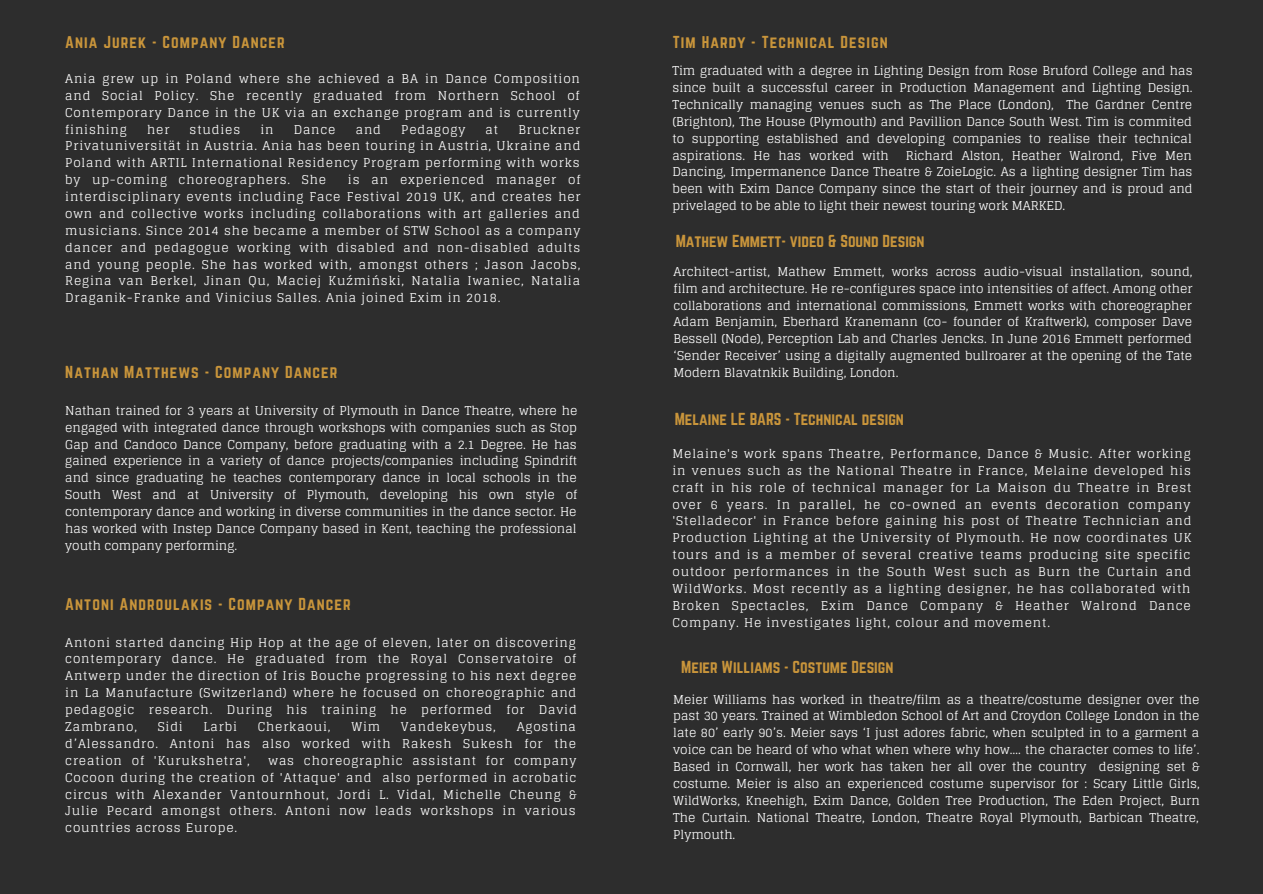
<style>
.page{position:relative;width:1263px;height:894px;background:#fff}
.page>*{position:absolute;margin:0;border:0;box-sizing:border-box;transform-origin:0 0}
.t1{font:15.15px "Norwester";letter-spacing:.07em;color:#c9953b}
.t2{font:15.15px "Norwester";color:#c9953b}
.t3{font:12.3px/16.8px "Glegoo";color:#fff;text-align:justify}
.t4{font:12.15px/16.8px "Glegoo";letter-spacing:.07em;color:#fff;text-align:justify}
</style>
<div class="page">
<div style="left:0;top:0;width:1263px;height:893px;background:#2d2d2d"></div>
<p class="t1" style="left:65px;top:35px;width:221px">Ania Jurek - Company Dancer</p>
<p class="t4" style="left:65px;top:70px;width:516px">Ania grew up in Poland where she achieved a BA in Dance Composition and Social Policy. She recently graduated from Northern School of Contemporary Dance in the UK via an exchange program and is currently finishing</p>
<p class="t4" style="left:147px;top:121px;width:24px">her</p>
<p class="t4" style="left:190px;top:121px;width:52px">studies</p>
<p class="t4" style="left:260px;top:121px;width:15px">in</p>
<p class="t4" style="left:294px;top:121px;width:43px">Dance</p>
<p class="t4" style="left:356px;top:121px;width:27px">and</p>
<p class="t4" style="left:401px;top:121px;width:66px">Pedagogy</p>
<p class="t4" style="left:485px;top:121px;width:14px">at</p>
<p class="t4" style="left:65px;top:121px;width:517px;text-indent:453px">Bruckner Privatuniversität in Austria. Ania has been touring in Austria, Ukraine and Poland with ARTIL International Residency Program performing with works by up-coming choreographers. She</p>
<p class="t4" style="left:65px;top:171px;width:517px;text-indent:283px">is an experienced manager of interdisciplinary events including Face Festival 2019 UK, and creates her own and collective works including collaborations with art galleries and musicians. Since 2014 she became a member of STW School as a company dancer and pedagogue working with disabled and non-disabled adults and young people. She has worked with, amongst others ; Jason Jacobs, Regina van Berkel, Jinan Qu, Maciej Kuźmiński, Natalia Iwaniec, Natalia Draganik-Franke and Vinicius Salles. Ania joined Exim in 2018.</p>
<p class="t1" style="left:65px;top:364px;width:274px">Nathan Matthews - Company Dancer</p>
<p class="t3" style="left:65px;top:402px;width:514px">Nathan trained for 3 years at University of Plymouth in Dance Theatre, where he engaged with integrated dance through workshops with companies such as Stop Gap and Candoco Dance Company, before graduating with a 2.1 Degree. He has gained experience in a variety of dance projects/companies including Spindrift and since graduating he teaches contemporary dance in local schools in the South West and at University of Plymouth, developing his own style of contemporary dance and working in diverse communities in the dance sector. He has worked with Instep Dance Company based in Kent, teaching the professional youth company performing.</p>
<p class="t1" style="left:65px;top:597px;width:287px">Antoni Androulakis - Company Dancer</p>
<p class="t4" style="left:65px;top:633px;width:513px">Antoni started dancing Hip Hop at the age of eleven, later on discovering contemporary dance. He graduated from the Royal Conservatoire of Antwerp under the direction of Iris Bouche progressing to his next degree in La Manufacture (Switzerland) where he focused on choreographic and pedagogic research. During his training he performed for David Zambrano,</p>
<p class="t4" style="left:65px;top:718px;width:512px;text-indent:451px">Agostina d’Alessandro. Antoni has also worked with Rakesh Sukesh for the creation of 'Kurukshetra',</p>
<p class="t4" style="left:158px;top:718px;width:27px">Sidi</p>
<p class="t4" style="left:204px;top:718px;width:35px">Larbi</p>
<p class="t4" style="left:258px;top:718px;width:74px">Cherkaoui,</p>
<p class="t4" style="left:351px;top:718px;width:30px">Wim</p>
<p class="t4" style="left:401px;top:718px;width:97px">Vandekeybus,</p>
<p class="t4" style="left:65px;top:752px;width:513px;text-indent:203px">was choreographic assistant for company Cocoon during the creation of 'Attaque' and also performed in acrobatic circus with Alexander Vantournhout, Jordi L. Vidal, Michelle Cheung &amp; Julie Pecard amongst others. Antoni now leads workshops in various countries across Europe.</p>
<p class="t1" style="left:673px;top:35px;width:216px">Tim Hardy - Technical Design</p>
<p class="t3" style="left:672px;top:62px;width:522px">Tim graduated with a degree in Lighting Design from Rose Bruford College and has since built a successful career in Production Management and Lighting Design.<br>Technically managing venues such as The Place (London), The Gardner Centre (Brighton), The House (Plymouth) and Pavillion Dance South West. Tim is commited to supporting established and developing companies to realise their technical aspirations. He has worked with</p>
<p class="t3" style="left:672px;top:147px;width:522px;text-indent:233px">Richard Alston, Heather Walrond, Five Men Dancing, Impermanence Dance Theatre &amp; ZoieLogic. As a lighting designer Tim has been with Exim Dance Company since the start of their journey and is proud and privelaged to be able to light their newest touring work MARKED.</p>
<p class="t2" style="left:676px;top:234px;width:250px">Mathew Emmett- video &amp; Sound Design</p>
<p class="t3" style="left:674px;top:263px;width:520px">Architect-artist, Mathew Emmett, works across audio-visual installation, sound, film and architecture. He re-configures space into intensities of affect. Among other collaborations and international commissions, Emmett works with choreographer Adam Benjamin, Eberhard Kranemann (co- founder of Kraftwerk), composer Dave Bessell (Node), Perception Lab and Charles Jencks. In June 2016 Emmett performed ‘Sender Receiver’ using a digitally augmented bullroarer at the opening of the Tate Modern Blavatnkik Building, London.</p>
<p class="t2" style="left:675px;top:411px;width:231px">Melaine LE BARS - Technical design</p>
<p class="t4" style="left:672px;top:445px;width:520px">Melaine's work spans Theatre, Performance, Dance &amp; Music. After working in venues such as the National Theatre in France, Melaine developed his craft in his role of technical manager for La Maison du Theatre in Brest over 6 years. In parallel, he co-owned an events decoration company 'Stelladecor' in France before gaining his post of Theatre Technician and Production Lighting at the University of Plymouth. He now coordinates UK tours and is a member of several creative teams producing site specific outdoor performances in the South West such as Burn the Curtain and WildWorks. Most recently as a lighting designer, he has collaborated with Broken Spectacles, Exim Dance Company &amp; Heather Walrond Dance Company. He investigates light, colour and movement.</p>
<p class="t2" style="left:681px;top:660px;width:214px">Meier Williams - Costume Design</p>
<p class="t3" style="left:673px;top:690px;width:528px">Meier Williams has worked in theatre/film as a theatre/costume designer over the past 30 years. Trained at Wimbledon School of Art and Croydon College London in the late 80’ early 90’s. Meier says ‘I just adores fabric, when sculpted in to a garment a voice can be heard of who what when where why how…. the character comes to life’.<br>Based in Cornwall, her work has taken her all over the country designing set &amp; costume. Meier is also an experienced costume supervisor for : Scary Little Girls, WildWorks, Kneehigh, Exim Dance, Golden Tree Production, The Eden Project, Burn The Curtain. National Theatre, London, Theatre Royal Plymouth, Barbican Theatre, Plymouth.</p>
</div>
